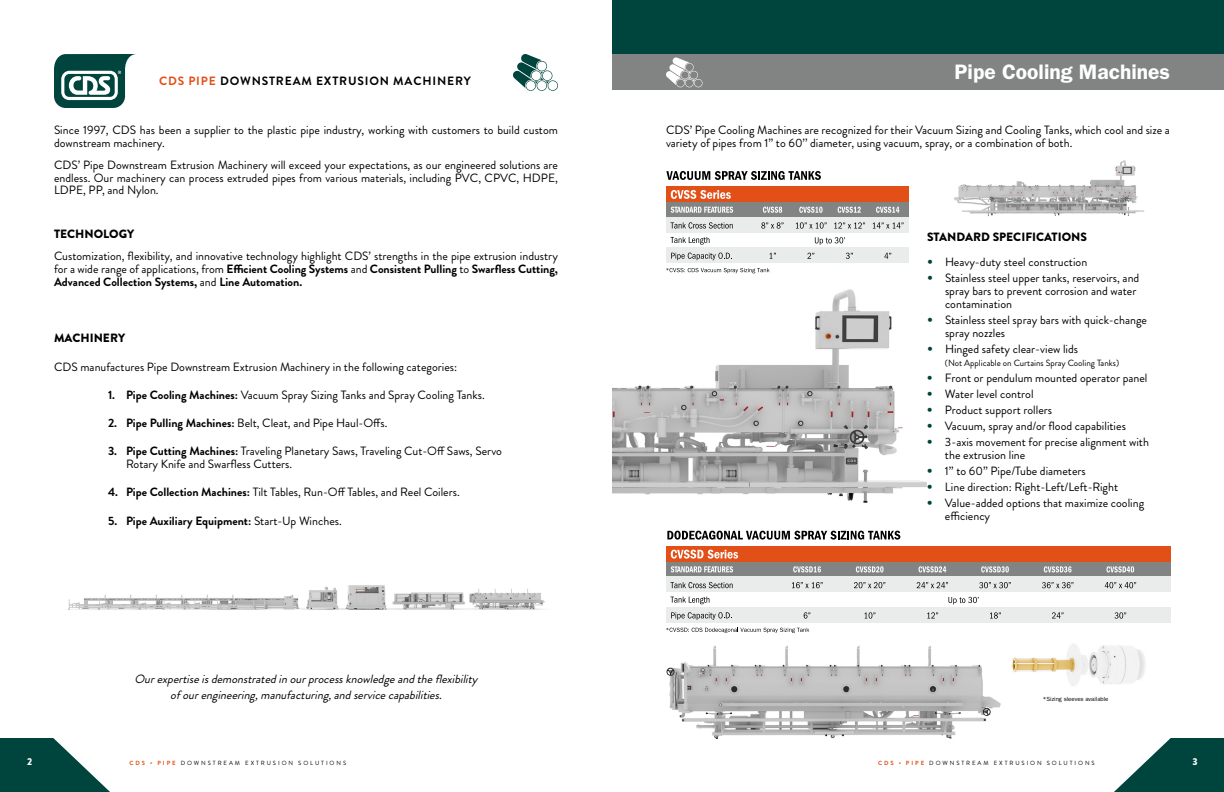
<style>
.page{position:relative;width:1224px;height:792px;background:#fff}
.page>*{position:absolute;margin:0;border:0;box-sizing:border-box;transform-origin:0 0}
.t1{font:600 21px "ITC Franklin Gothic Std";color:#fff}
.t2{font:12px/12.9px "Brandon Grotesque";color:#000}
.t3{font:italic 12px/15.9px "Brandon Grotesque";color:#000;text-align:center}
.t4{font:900 12px "Brandon Grotesque";color:#000}
.t5{font:700 12px "Brandon Grotesque";color:#000}
.t6{font:700 12px "Brandon Grotesque";letter-spacing:.07em;color:#000}
.t7{font:900 10px "Brandon Grotesque";color:#fff}
.t8{font:9px "Brandon Grotesque";color:#000}
.t9{font:6px "Brandon Grotesque";letter-spacing:.32em;color:#000}
.t10{font:6px "ITC Franklin Gothic Std";color:#000}
.s1{color:#e25018}
.s2{font-weight:700}
.s3{font-weight:400}
.s4{font-family:"Gotham";font-weight:900;color:#00453d}
.s5{font-weight:700;color:#e25018}
</style>
<div class="page">
<svg style="left:1114px;top:738px;width:110px;height:54px"></svg>
<svg style="left:0;top:738px;width:110px;height:54px"></svg>
<img style="left:68px;top:585px;width:477px;height:25px">
<img style="left:612px;top:289px;width:315px;height:214px">
<img style="left:954px;top:160px;width:190px;height:57px">
<img style="left:666px;top:645px;width:335px;height:94px">
<div style="left:612px;top:0;width:612px;height:90px;background:#828383"></div>
<div style="left:612px;top:0;width:612px;height:54px;background:#00453d"></div>
<svg style="left:54px;top:54px;width:82px;height:54px"></svg>
<svg style="left:513px;top:54px;width:45px;height:37px"></svg>
<svg style="left:666px;top:57px;width:37px;height:30px"></svg>
<img style="left:1011px;top:644px;width:135px;height:42px">
<div style="left:666px;top:202px;width:243px;height:15px;background:#828383"></div>
<div style="left:666px;top:187px;width:243px;height:15px;background:#e25018"></div>
<div style="left:666px;top:247px;width:243px;height:16px;background:#eaebeb"></div>
<div style="left:666px;top:217px;width:243px;height:15px;background:#eaebeb"></div>
<svg style="left:763px;top:207px;width:19px;height:6px"></svg>
<svg style="left:799px;top:207px;width:24px;height:6px"></svg>
<svg style="left:838px;top:207px;width:23px;height:6px"></svg>
<svg style="left:876px;top:207px;width:23px;height:6px"></svg>
<svg style="left:671px;top:207px;width:62px;height:6px"></svg>
<svg style="left:761px;top:222px;width:23px;height:7px"></svg>
<svg style="left:796px;top:222px;width:31px;height:7px"></svg>
<svg style="left:815px;top:237px;width:30px;height:8px"></svg>
<svg style="left:834px;top:222px;width:31px;height:7px"></svg>
<svg style="left:873px;top:222px;width:31px;height:7px"></svg>
<svg style="left:770px;top:253px;width:6px;height:6px"></svg>
<svg style="left:807px;top:253px;width:7px;height:6px"></svg>
<svg style="left:846px;top:253px;width:7px;height:6px"></svg>
<svg style="left:884px;top:253px;width:7px;height:6px"></svg>
<svg style="left:670px;top:222px;width:63px;height:7px"></svg>
<svg style="left:670px;top:237px;width:39px;height:8px"></svg>
<svg style="left:671px;top:253px;width:61px;height:7px"></svg>
<svg style="left:666px;top:268px;width:104px;height:5px"></svg>
<svg style="left:671px;top:190px;width:60px;height:9px"></svg>
<svg style="left:666px;top:171px;width:155px;height:9px"></svg>
<div style="left:666px;top:562px;width:505px;height:15px;background:#828383"></div>
<div style="left:666px;top:546px;width:505px;height:16px;background:#e25018"></div>
<div style="left:666px;top:607px;width:505px;height:15px;background:#eaebeb"></div>
<div style="left:666px;top:577px;width:505px;height:15px;background:#eaebeb"></div>
<svg style="left:793px;top:566px;width:28px;height:6px"></svg>
<svg style="left:856px;top:566px;width:28px;height:6px"></svg>
<svg style="left:919px;top:566px;width:27px;height:6px"></svg>
<svg style="left:981px;top:566px;width:28px;height:7px"></svg>
<svg style="left:671px;top:566px;width:62px;height:6px"></svg>
<svg style="left:792px;top:582px;width:31px;height:6px"></svg>
<svg style="left:854px;top:582px;width:31px;height:6px"></svg>
<svg style="left:948px;top:597px;width:31px;height:7px"></svg>
<svg style="left:917px;top:582px;width:31px;height:6px"></svg>
<svg style="left:979px;top:582px;width:32px;height:6px"></svg>
<svg style="left:804px;top:612px;width:6px;height:7px"></svg>
<svg style="left:865px;top:612px;width:10px;height:7px"></svg>
<svg style="left:927px;top:612px;width:11px;height:6px"></svg>
<svg style="left:990px;top:612px;width:11px;height:7px"></svg>
<svg style="left:1044px;top:566px;width:28px;height:6px"></svg>
<svg style="left:1106px;top:566px;width:28px;height:7px"></svg>
<svg style="left:1042px;top:582px;width:31px;height:6px"></svg>
<svg style="left:1105px;top:582px;width:31px;height:6px"></svg>
<svg style="left:1052px;top:612px;width:12px;height:6px"></svg>
<svg style="left:1115px;top:612px;width:11px;height:7px"></svg>
<svg style="left:670px;top:582px;width:63px;height:6px"></svg>
<svg style="left:670px;top:597px;width:39px;height:7px"></svg>
<svg style="left:671px;top:612px;width:61px;height:8px"></svg>
<svg style="left:666px;top:628px;width:143px;height:5px"></svg>
<svg style="left:671px;top:550px;width:67px;height:9px"></svg>
<svg style="left:667px;top:531px;width:233px;height:9px"></svg>
<p class="t6" style="left:159px;top:73px;width:313px"><span class="s1">CDS PIPE</span> DOWNSTREAM EXTRUSION MACHINERY</p>
<p class="t2" style="left:54px;top:123px;width:506px">Since 1997, CDS has been a supplier to the plastic pipe industry, working with customers to build custom downstream machinery.</p>
<p class="t2" style="left:54px;top:158px;width:506px;text-align:justify">CDS’ Pipe Downstream Extrusion Machinery will exceed your expectations, as our engineered solutions are endless. Our machinery can process extruded pipes from various materials, including PVC, CPVC, HDPE, LDPE, PP, and Nylon.</p>
<p class="t4" style="left:54px;top:226px;width:82px">TECHNOLOGY</p>
<p class="t2" style="left:54px;top:250px;width:506px;text-align:justify">Customization, flexibility, and innovative technology highlight CDS’ strengths in the pipe extrusion industry for a wide range of applications, from <span class="s2">Efficient Cooling Systems</span> and <span class="s2">Consistent Pulling</span> to <span class="s2">Swarfless Cutting, Advanced Collection Systems,</span> and <span class="s2">Line Automation.</span></p>
<p class="t4" style="left:54px;top:329px;width:73px">MACHINERY</p>
<p class="t2" style="left:54px;top:361px;width:405px">CDS manufactures Pipe Downstream Extrusion Machinery in the following categories:</p>
<p class="t2" style="left:108px;top:389px;width:378px"><span class="s2">1. Pipe Cooling Machines:</span> Vacuum Spray Sizing Tanks and Spray Cooling Tanks.</p>
<p class="t2" style="left:108px;top:417px;width:281px"><span class="s2">2. Pipe Pulling Machines:</span> Belt, Cleat, and Pipe Haul-Offs.</p>
<p class="t2" style="left:126px;top:445px;width:378px;text-indent:-18px"><span class="s2">3. Pipe Cutting Machines:</span> Traveling Planetary Saws, Traveling Cut-Off Saws, Servo<br>Rotary Knife and Swarfless Cutters.</p>
<p class="t2" style="left:108px;top:485px;width:353px"><span class="s2">4. Pipe Collection Machines:</span> Tilt Tables, Run-Off Tables, and Reel Coilers.</p>
<p class="t5" style="left:108px;top:512px;width:235px">5. Pipe Auxiliary Equipment: <span class="s3">Start-Up Winches.</span></p>
<p class="t3" style="left:135px;top:671px;width:348px">Ourexpertiseisdemonstratedinourprocessknowledgeandtheflexibility ofourengineering,manufacturing,andservicecapabilities.</p>
<h1 class="t1" style="left:955px;top:59px;width:217px">Pipe Cooling Machines</h1>
<p class="t2" style="left:666px;top:123px;width:505px">CDS’ Pipe Cooling Machines are recognized for their Vacuum Sizing and Cooling Tanks, which cool and size a variety of pipes from 1’’ to 60’’ diameter, using vacuum, spray, or a combination of both.</p>
<p class="t4" style="left:927px;top:229px;width:162px">STANDARD SPECIFICATIONS</p>
<p class="t2" style="left:927px;top:256px;width:162px"><span class="s4">•</span> Heavy-duty steel construction</p>
<p class="t2" style="left:945px;top:272px;width:196px;text-indent:-18px"><span class="s4">•</span> Stainless steel upper tanks, reservoirs, and spray bars to prevent corrosion and water contamination</p>
<p class="t2" style="left:945px;top:314px;width:204px;text-indent:-18px"><span class="s4">•</span> Stainless steel spray bars with quick-change spray nozzles</p>
<p class="t2" style="left:927px;top:343px;width:153px"><span class="s4">•</span> Hinged safety clear-view lids</p>
<p class="t8" style="left:945px;top:357px;width:176px">(Not Applicable on Curtains Spray Cooling Tanks)</p>
<p class="t2" style="left:927px;top:372px;width:222px"><span class="s4">•</span> Front or pendulum mounted operator panel</p>
<p class="t2" style="left:927px;top:388px;width:108px"><span class="s4">•</span> Water level control</p>
<p class="t2" style="left:927px;top:403px;width:127px"><span class="s4">•</span> Product support rollers</p>
<p class="t2" style="left:927px;top:419px;width:200px"><span class="s4">•</span> Vacuum, spray and/or flood capabilities</p>
<p class="t2" style="left:945px;top:435px;width:206px;text-indent:-18px"><span class="s4">•</span> 3-axis movement for precise alignment with the extrusion line</p>
<p class="t2" style="left:927px;top:464px;width:160px"><span class="s4">•</span> 1’’ to 60’’ Pipe/Tube diameters</p>
<p class="t2" style="left:927px;top:480px;width:193px"><span class="s4">•</span> Line direction: Right-Left/Left-Right</p>
<p class="t2" style="left:945px;top:496px;width:201px;text-indent:-18px"><span class="s4">•</span> Value-added options that maximize cooling efficiency</p>
<p class="t10" style="left:1043px;top:696px;width:67px">*Sizing sleeves available</p>
<p class="t7" style="left:27px;top:754px;width:7px">2</p>
<p class="t9" style="left:129px;top:759px;width:218px"><span class="s5">CDS • PIPE</span> DOWNSTREAM EXTRUSION SOLUTIONS</p>
<p class="t9" style="left:878px;top:758px;width:218px"><span class="s5">CDS • PIPE</span> DOWNSTREAM EXTRUSION SOLUTIONS</p>
<p class="t7" style="left:1192px;top:754px;width:7px">3</p>
</div>
